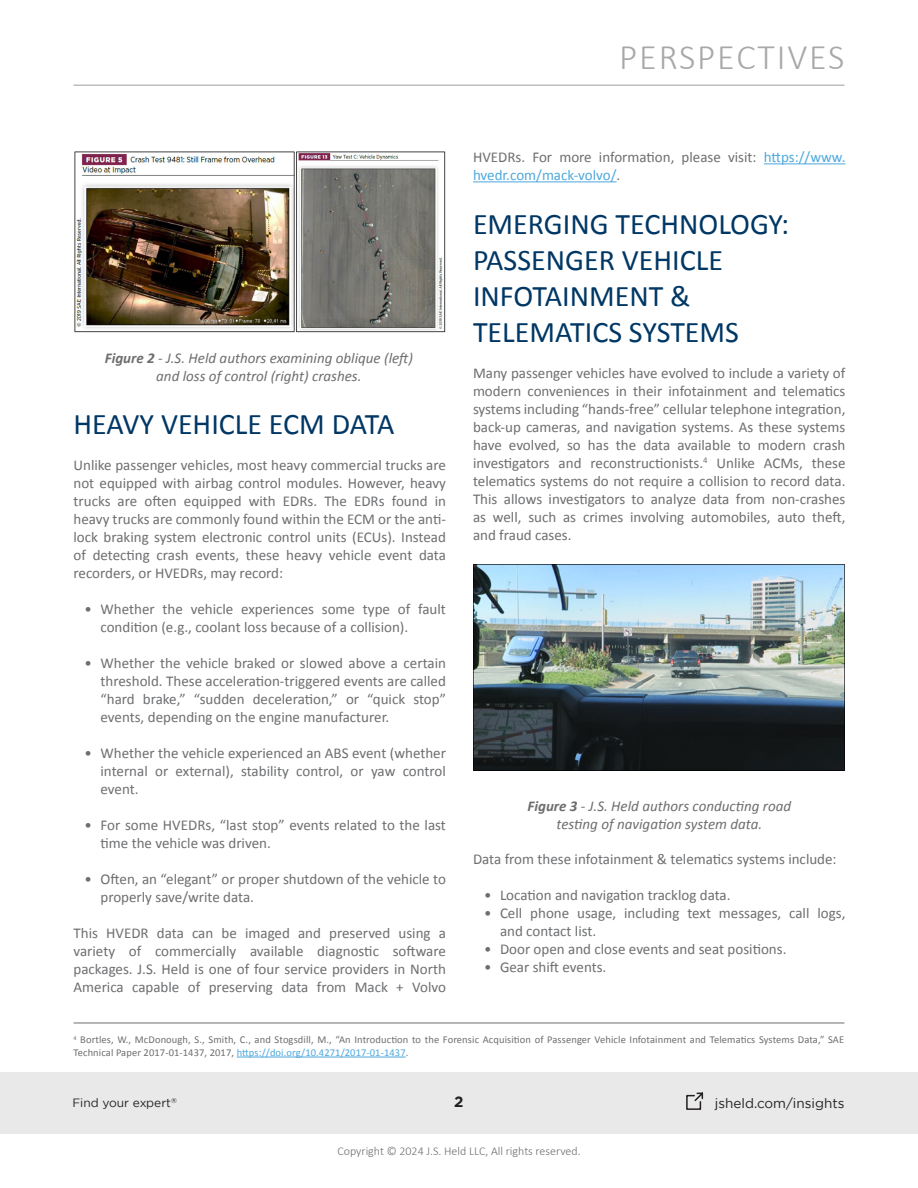
<style>
.page{position:relative;width:918px;height:1188px;background:#fff}
.page>*{position:absolute;margin:0;border:0;box-sizing:border-box;transform-origin:0 0}
.t1{font:300 36px "Calibri";letter-spacing:.05em;color:#a6a8aa}
.Main_Titles{font:30px/36px "Calibri";color:#003764}
.Text_Styles{font:15px/18px "Calibri";color:#6d6e70;text-align:justify}
.t2{font:italic 15px/18px "Calibri";color:#6d6e70;text-align:center}
.t3{font:700 15px "Gotham";color:#231f20}
.t4{font:13.5px "Gotham";color:#231f20}
.t5{font:300 12px "Calibri";color:#6d6e70}
.t6{font:12px "Gotham";color:#241f21}
.t7{font:10.5px/12.6px "Calibri";letter-spacing:.01em;color:#6d6e70}
.t8{font:7.05px "Gotham";color:#241f21}
.s1{font-weight:700}
.s2{color:#4da8dd}
</style>
<div class="page">
<div style="left:0;top:1072px;width:918px;height:62px;background:#e9e9e9"></div>
<hr style="left:74px;top:85px;width:770px;height:1px;background:#a6a8ab">
<svg style="left:686px;top:1092px;width:18px;height:18px"></svg>
<hr style="left:764px;top:163px;width:81px;height:1px;background:#4da8dd">
<hr style="left:473px;top:181px;width:144px;height:1px;background:#4da8dd">
<img style="left:473px;top:565px;width:371px;height:206px">
<img style="left:74px;top:151px;width:372px;height:182px">
<hr style="left:74px;top:1023px;width:770px;height:1px;background:#6d6e70">
<hr style="left:237px;top:1057px;width:169px;height:1px;background:#4da8dd">
<h1 class="t1" style="left:619px;top:35px;width:227px">PERSPECTIVES</h1>
<p class="t2" style="left:105px;top:349px;width:310px"><span class="s1">Figure 2</span> - J.S. Held authors examining oblique (left) and loss of control (right) crashes.</p>
<p class="Main_Titles" style="left:74px;top:405px;width:322px">HEAVY VEHICLE ECM DATA</p>
<p class="Text_Styles" style="left:74px;top:456px;width:374px">Unlike passenger vehicles, most heavy commercial trucks are not equipped with airbag control modules. However, heavy trucks are often equipped with EDRs. The EDRs found in heavy trucks are commonly found within the ECM or the anti&shy;lock braking system electronic control units (ECUs). Instead of detecting crash events, these heavy vehicle event data recorders, or HVEDRs, may record:</p>
<p class="Text_Styles" style="left:101px;top:600px;width:347px;text-indent:-16px">• Whether the vehicle experiences some type of fault condition (e.g., coolant loss because of a collision).</p>
<p class="Text_Styles" style="left:101px;top:654px;width:347px;text-indent:-16px">• Whether the vehicle braked or slowed above a certain threshold. These acceleration-triggered events are called “hard brake,” “sudden deceleration,” or “quick stop” events, depending on the engine manufacturer.</p>
<p class="Text_Styles" style="left:101px;top:744px;width:347px;text-indent:-16px">• Whether the vehicle experienced an ABS event (whether internal or external), stability control, or yaw control event.</p>
<p class="Text_Styles" style="left:101px;top:816px;width:347px;text-indent:-16px">• For some HVEDRs, “last stop” events related to the last time the vehicle was driven.</p>
<p class="Text_Styles" style="left:101px;top:870px;width:347px;text-indent:-16px">• Often, an “elegant” or proper shutdown of the vehicle to properly save/write data.</p>
<p class="Text_Styles" style="left:74px;top:924px;width:374px">This HVEDR data can be imaged and preserved using a variety of commercially available diagnostic software packages. J.S. Held is one of four service providers in North America capable of preserving data from Mack + Volvo</p>
<p class="Text_Styles" style="left:473px;top:148px;width:374px">HVEDRs. For more information, please visit: <span class="s2">https://www. hvedr.com/mack-volvo/</span>.</p>
<p class="Main_Titles" style="left:473px;top:205px;width:318px">EMERGING TECHNOLOGY:<br>PASSENGER VEHICLE<br>INFOTAINMENT &amp;<br>TELEMATICS SYSTEMS</p>
<p class="Text_Styles" style="left:473px;top:364px;width:374px">Many passenger vehicles have evolved to include a variety of modern conveniences in their infotainment and telematics systems including “hands-free” cellular telephone integration, back-up cameras, and navigation systems. As these systems have evolved, so has the data available to modern crash investigators and reconstructionists.<sup>4</sup> Unlike ACMs, these telematics systems do not require a collision to record data.<br>This allows investigators to analyze data from non-crashes as well, such as crimes involving automobiles, auto theft, and fraud cases.</p>
<p class="t2" style="left:528px;top:796px;width:265px"><span class="s1">Figure 3</span> - J.S. Held authors conducting road testing of navigation system data.</p>
<p class="Text_Styles" style="left:473px;top:850px;width:365px">Data from these infotainment &amp; telematics systems include:</p>
<p class="Text_Styles" style="left:484px;top:886px;width:248px">• Location and navigation tracklog data.</p>
<p class="Text_Styles" style="left:500px;top:904px;width:347px;text-indent:-16px">• Cell phone usage, including text messages, call logs, and contact list.</p>
<p class="Text_Styles" style="left:484px;top:940px;width:304px">• Door open and close events and seat positions.</p>
<p class="Text_Styles" style="left:484px;top:958px;width:124px">• Gear shift events.</p>
<p class="t7" style="left:74px;top:1033px;width:772px"><sup>4</sup> Bortles, W., McDonough, S., Smith, C., and Stogsdill, M., “An Introduction to the Forensic Acquisition of Passenger Vehicle Infotainment and Telematics Systems Data,” SAE<br>Technical Paper 2017-01-1437, 2017, <span class="s2">https://doi.org/10.4271/2017-01-1437</span>.</p>
<p class="t6" style="left:72px;top:1096px;width:100px">Find your expert</p>
<p class="t3" style="left:454px;top:1093px;width:11px">2</p>
<p class="t4" style="left:715px;top:1095px;width:131px">jsheld.com/insights</p>
<p class="t8" style="left:171px;top:1096px;width:7px">®</p>
<p class="t5" style="left:337px;top:1144px;width:245px">Copyright © 2024 J.S. Held LLC, All rights reserved.</p>
</div>
